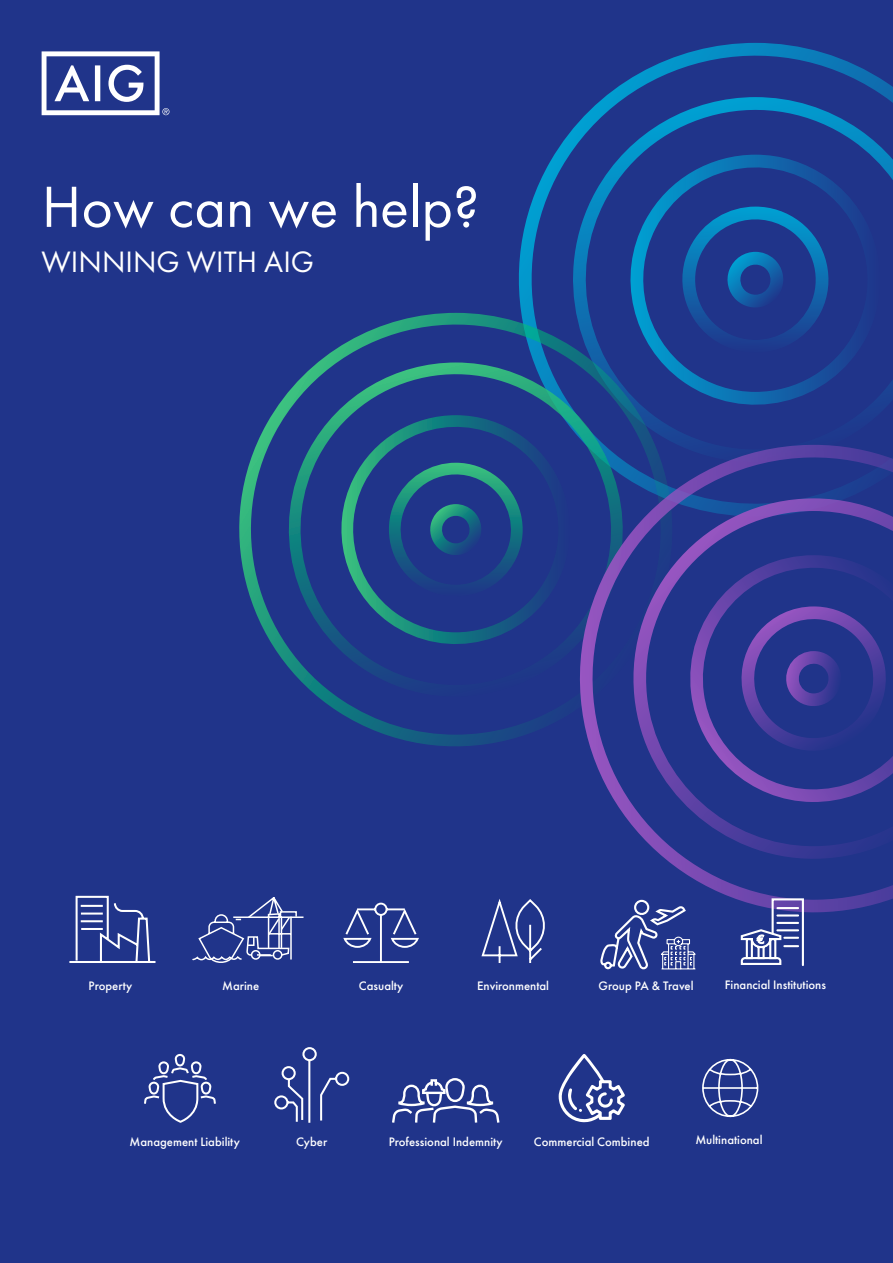
<style>
.page{position:relative;width:893px;height:1263px;background:#20348a}
.page>*{position:absolute;margin:0;border:0;box-sizing:border-box;transform-origin:0 0}
.t1{font:60.15px "Futura PT";color:#fff}
.t2{font:30.6px "Futura PT";color:#fff}
.intro{font:500 12.75px "Futura PT";color:#fff}
</style>
<div class="page">
<svg style="left:42px;top:51px;width:127px;height:64px"></svg>
<svg style="left:519px;top:42px;width:374px;height:403px"></svg>
<svg style="left:616px;top:148px;width:277px;height:277px"></svg>
<svg style="left:239px;top:292px;width:461px;height:454px"></svg>
<svg style="left:328px;top:409px;width:255px;height:255px"></svg>
<svg style="left:569px;top:445px;width:324px;height:468px"></svg>
<svg style="left:683px;top:555px;width:210px;height:247px"></svg>
<svg style="left:559px;top:1054px;width:66px;height:68px"></svg>
<svg style="left:343px;top:902px;width:76px;height:61px"></svg>
<svg style="left:274px;top:1047px;width:76px;height:76px"></svg>
<svg style="left:481px;top:899px;width:64px;height:64px"></svg>
<svg style="left:599px;top:899px;width:98px;height:71px"></svg>
<svg style="left:144px;top:1054px;width:72px;height:69px"></svg>
<svg style="left:192px;top:897px;width:112px;height:66px"></svg>
<svg style="left:392px;top:1078px;width:108px;height:45px"></svg>
<svg style="left:69px;top:895px;width:87px;height:68px"></svg>
<svg style="left:740px;top:897px;width:65px;height:69px"></svg>
<svg style="left:702px;top:1058px;width:57px;height:60px"></svg>
<p class="t1" style="left:42px;top:171px;width:439px">How can we help?</p>
<p class="t2" style="left:42px;top:243px;width:274px">WINNING WITH AIG</p>
<p class="intro" style="left:89px;top:978px;width:45px">Property</p>
<p class="intro" style="left:222px;top:978px;width:39px">Marine</p>
<p class="intro" style="left:599px;top:978px;width:96px">Group PA &amp; Travel</p>
<p class="intro" style="left:725px;top:977px;width:103px">Financial Institutions</p>
<p class="intro" style="left:359px;top:978px;width:46px">Casualty</p>
<p class="intro" style="left:477px;top:978px;width:73px">Environmental</p>
<p class="intro" style="left:389px;top:1134px;width:115px">Professional Indemnity</p>
<p class="intro" style="left:695px;top:1132px;width:69px">Multinational</p>
<p class="intro" style="left:130px;top:1134px;width:112px">Management Liability</p>
<p class="intro" style="left:534px;top:1134px;width:117px">Commercial Combined</p>
<p class="intro" style="left:296px;top:1134px;width:32px">Cyber</p>
</div>
